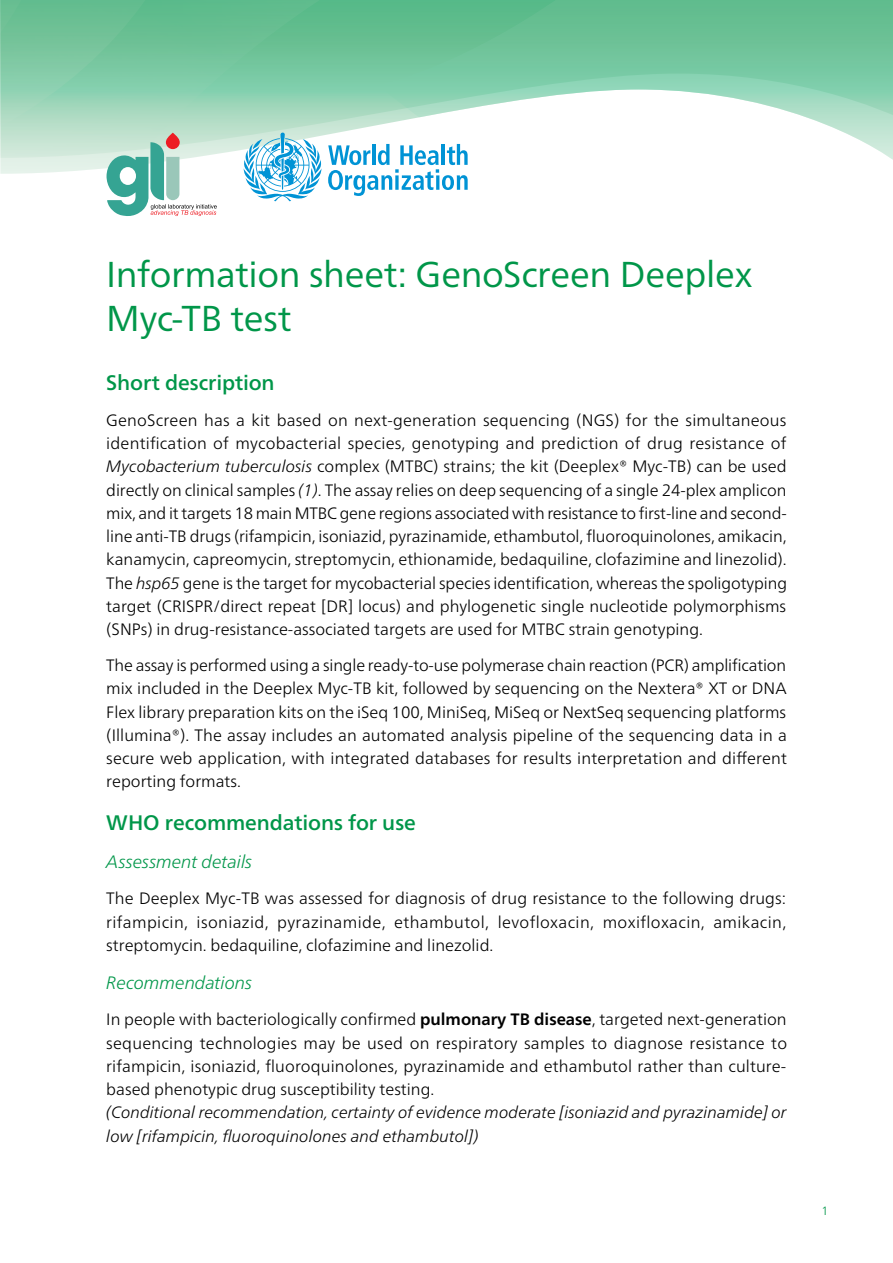
<style>
.page{position:relative;width:893px;height:1263px;background:#fff}
.page>*{position:absolute;margin:0;border:0;box-sizing:border-box;transform-origin:0 0}
.Head1_Annex{font:36px/43.2px "Frutiger Neue LT";letter-spacing:-.01em;color:#009649}
.Head3{font:500 21px "Frutiger Neue LT";letter-spacing:-.005em;color:#009649}
.Head4{font:italic 300 18px "Frutiger Neue LT";letter-spacing:-.01em;color:#009649}
.Body{font:300 16.5px/23.2px "Frutiger Neue LT";color:#000;text-align:justify}
.Body-no-sp{font:300 16.5px/23.2px "Frutiger Neue LT";color:#000;text-align:justify}
.Body-2{font:italic 300 16.5px/23.2px "Frutiger Neue LT";color:#000}
.t1{font:300 12px "Frutiger Neue LT";color:#009649}
.s1{font-style:italic}
.s2{font-weight:700}
</style>
<div class="page">
<svg style="left:218px;top:0;width:675px;height:158px"></svg>
<svg style="left:0;top:0;width:218px;height:216px"></svg>
<svg style="left:244px;top:133px;width:224px;height:68px"></svg>
<p class="Head1_Annex" style="left:106px;top:253px;width:648px">Information sheet: GenoScreen Deeplex<br>Myc-TB test</p>
<p class="Head3" style="left:106px;top:370px;width:170px">Short description</p>
<p class="Body" style="left:106px;top:408px;width:682px">GenoScreen has a kit based on next-generation sequencing (NGS) for the simultaneous identification of mycobacterial species, genotyping and prediction of drug resistance of <span class="s1">Mycobacterium tuberculosis</span> complex (MTBC) strains; the kit (Deeplex® Myc-TB) can be used directly on clinical samples <span class="s1">(1)</span>. The assay relies on deep sequencing of a single 24-plex amplicon mix, and it targets 18 main MTBC gene regions associated with resistance to first-line and second&shy;line anti-TB drugs (rifampicin, isoniazid, pyrazinamide, ethambutol, fluoroquinolones, amikacin, kanamycin, capreomycin, streptomycin, ethionamide, bedaquiline, clofazimine and linezolid).<br>The <span class="s1">hsp65</span> gene is the target for mycobacterial species identification, whereas the spoligotyping target (CRISPR/direct repeat [DR] locus) and phylogenetic single nucleotide polymorphisms (SNPs) in drug-resistance-associated targets are used for MTBC strain genotyping.</p>
<p class="Body" style="left:106px;top:654px;width:682px">The assay is performed using a single ready-to-use polymerase chain reaction (PCR) amplification mix included in the Deeplex Myc-TB kit, followed by sequencing on the Nextera® XT or DNA Flex library preparation kits on the iSeq 100, MiniSeq, MiSeq or NextSeq sequencing platforms (Illumina®). The assay includes an automated analysis pipeline of the sequencing data in a secure web application, with integrated databases for results interpretation and different reporting formats.</p>
<p class="Head3" style="left:106px;top:810px;width:311px">WHO recommendations for use</p>
<p class="Head4" style="left:106px;top:851px;width:148px">Assessment details</p>
<p class="Body" style="left:106px;top:887px;width:681px">The Deeplex Myc-TB was assessed for diagnosis of drug resistance to the following drugs: rifampicin, isoniazid, pyrazinamide, ethambutol, levofloxacin, moxifloxacin, amikacin, streptomycin. bedaquiline, clofazimine and linezolid.</p>
<p class="Head4" style="left:106px;top:972px;width:147px">Recommendations</p>
<p class="Body-no-sp" style="left:106px;top:1008px;width:682px">In people with bacteriologically confirmed <span class="s2">pulmonary TB disease</span>, targeted next-generation sequencing technologies may be used on respiratory samples to diagnose resistance to rifampicin, isoniazid, fluoroquinolones, pyrazinamide and ethambutol rather than culture&shy;based phenotypic drug susceptibility testing.</p>
<p class="Body-2" style="left:106px;top:1101px;width:682px">(Conditional recommendation, certainty of evidence moderate [isoniazid and pyrazinamide] or low [rifampicin, fluoroquinolones and ethambutol])</p>
<p class="t1" style="left:821px;top:1203px;width:8px">1</p>
</div>
